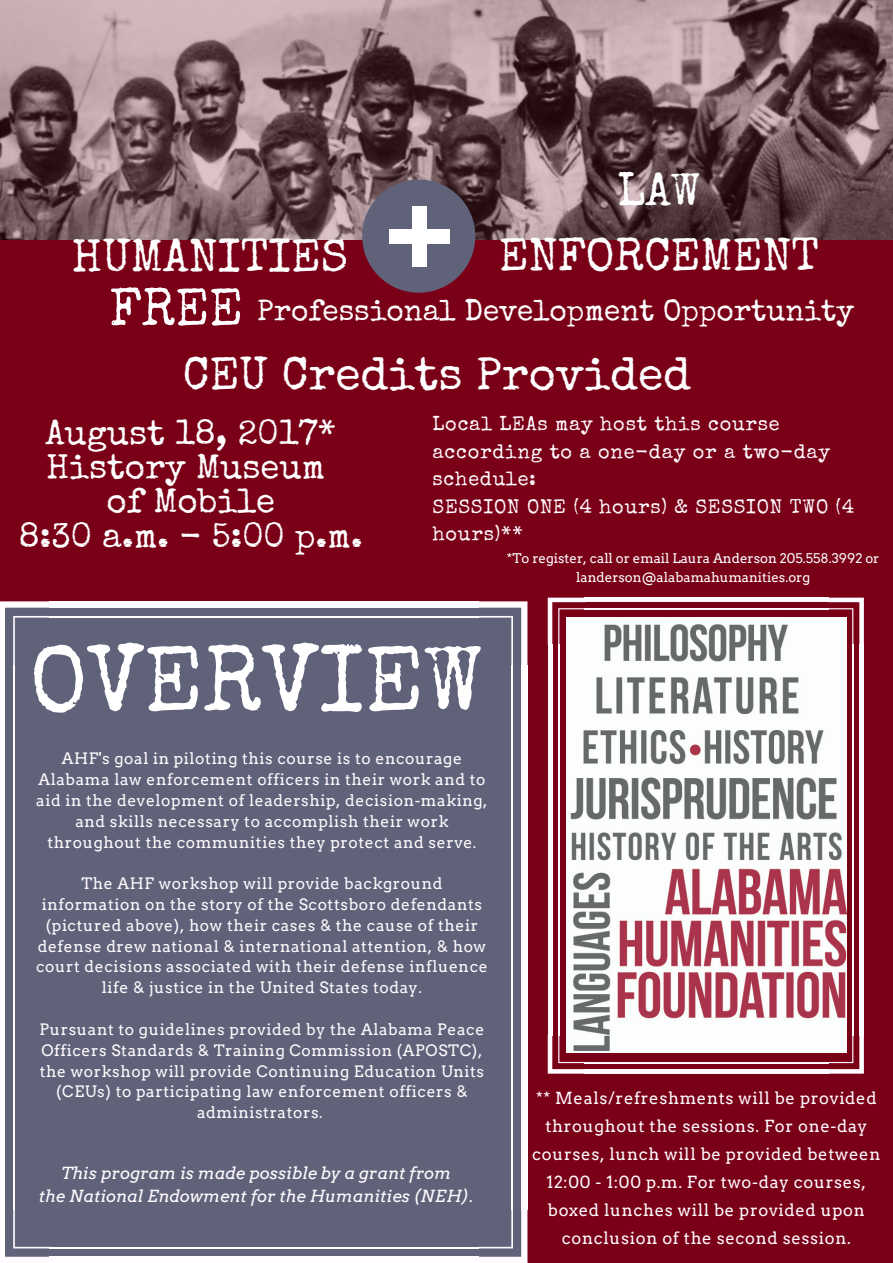
<style>
.page{position:relative;width:893px;height:1263px;background:#7a0018}
.page>*{position:absolute;margin:0;border:0;box-sizing:border-box;transform-origin:0 0}
.t1{font:92.7px "Special Elite";color:#fff}
.t2{font:46.35px "Special Elite";color:#fff}
.t3{font:34.8px/34.3px "Special Elite";color:#fff;text-align:center}
.t4{font:29.78px "Special Elite";color:#fff}
.t5{font:19.88px/27.6px "Special Elite";letter-spacing:.04em;color:#fffbfe}
.t6{font:16.58px/28.1px "Arvo";letter-spacing:.04em;color:#fffbfe;text-align:center}
.t7{font:italic 16.58px/23.1px "Arvo";color:#fffbfe;text-align:center}
.t8{font:15.6px/20.9px "Arvo";letter-spacing:.04em;color:#fffbfe;text-align:center}
.t9{font:13.27px/18px "Arvo";color:#fff;text-align:center}
.s1{font-size:52.95px}
</style>
<div class="page">
<div style="left:5px;top:608px;width:516px;height:649px;background:#60627a"></div>
<svg style="left:0;top:601px;width:51px;height:66px;background:#838396"></svg>
<div style="left:0;top:665px;width:5px;height:545px;background:#fffbfe"></div>
<hr style="left:13px;top:665px;width:2px;height:545px;background:#fffbfe">
<svg style="left:0;top:1209px;width:51px;height:54px;background:#87879a"></svg>
<div style="left:50px;top:1257px;width:429px;height:6px;background:#fffbfe"></div>
<hr style="left:50px;top:1247px;width:429px;height:1px;background:#fffbfe">
<svg style="left:478px;top:1209px;width:49px;height:54px;background:#898a9c"></svg>
<div style="left:521px;top:665px;width:6px;height:545px;background:#fffbfe"></div>
<hr style="left:511px;top:665px;width:2px;height:545px;background:#fffbfe">
<svg style="left:478px;top:601px;width:49px;height:66px;background:#868699"></svg>
<div style="left:50px;top:601px;width:429px;height:7px;background:#fffbfe"></div>
<hr style="left:50px;top:616px;width:429px;height:2px;background:#fffbfe">
<img style="left:566px;top:617px;width:281px;height:435px">
<img style="left:0;top:0;width:893px;height:239px">
<div style="left:362px;top:180px;width:113px;height:113px;background:#60627a;border-radius:50%"></div>
<div style="left:390px;top:229px;width:60px;height:15px;background:#fff"></div>
<div style="left:412px;top:206px;width:15px;height:60px;background:#fff"></div>
<svg style="left:548px;top:598px;width:38px;height:47px"></svg>
<hr style="left:548px;top:644px;width:4px;height:391px;background:#fffbfe">
<hr style="left:558px;top:644px;width:1px;height:391px;background:#fffbfe">
<svg style="left:548px;top:1034px;width:38px;height:40px"></svg>
<div style="left:585px;top:1069px;width:244px;height:5px;background:#fffbfe"></div>
<hr style="left:585px;top:1062px;width:244px;height:1px;background:#fffbfe">
<svg style="left:828px;top:1034px;width:36px;height:40px"></svg>
<div style="left:859px;top:644px;width:5px;height:391px;background:#fffbfe"></div>
<hr style="left:852px;top:644px;width:1px;height:391px;background:#fffbfe">
<svg style="left:828px;top:598px;width:36px;height:47px"></svg>
<hr style="left:585px;top:598px;width:244px;height:4px;background:#fffbfe">
<hr style="left:585px;top:608px;width:244px;height:1px;background:#fffbfe">
<h2 class="t2" style="left:618px;top:172px;width:85px">LAW</h2>
<h2 class="t2" style="left:72px;top:238px;width:278px">HUMANITIES</h2>
<h2 class="t2" style="left:499px;top:237px;width:321px">ENFORCEMENT</h2>
<h3 class="t4" style="left:109px;top:299px;width:746px"><span class="s1">FREE</span> Professional Development Opportunity</h3>
<h2 class="t2" style="left:183px;top:357px;width:510px">CEU Credits Provided</h2>
<h3 class="t3" style="left:19px;top:419px;width:346px">August 18, 2017*<br>History Museum<br>of Mobile<br>8:30 a.m. - 5:00 p.m.</h3>
<p class="t5" style="left:432px;top:412px;width:423px">Local LEAs may host this course according to a one-day or a two-day schedule:<br>SESSION ONE (4 hours) &amp; SESSION TWO (4 hours)**</p>
<p class="t9" style="left:507px;top:550px;width:374px">*To register, call or email Laura Anderson 205.558.3992 or landerson@alabamahumanities.org</p>
<h1 class="t1" style="left:30px;top:645px;width:455px">OVERVIEW</h1>
<p class="t8" style="left:36px;top:748px;width:453px">AHF's goal in piloting this course is to encourage Alabama law enforcement officers in their work and to aid in the development of leadership, decision-making, and skills necessary to accomplish their work throughout the communities they protect and serve.</p>
<p class="t8" style="left:36px;top:873px;width:453px">The AHF workshop will provide background information on the story of the Scottsboro defendants (pictured above), how their cases &amp; the cause of their defense drew national &amp; international attention, &amp; how court decisions associated with their defense influence life &amp; justice in the United States today.</p>
<p class="t8" style="left:40px;top:1019px;width:446px">Pursuant to guidelines provided by the Alabama Peace Officers Standards &amp; Training Commission (APOSTC), the workshop will provide Continuing Education Units (CEUs) to participating law enforcement officers &amp; administrators.</p>
<p class="t7" style="left:39px;top:1162px;width:436px">This program is made possible by a grant from<br>the National Endowment for the Humanities (NEH).</p>
<p class="t6" style="left:532px;top:1083px;width:350px">** Meals/refreshments will be provided throughout the sessions. For one-day courses, lunch will be provided between 12:00 - 1:00 p.m. For two-day courses, boxed lunches will be provided upon conclusion of the second session.</p>
</div>
